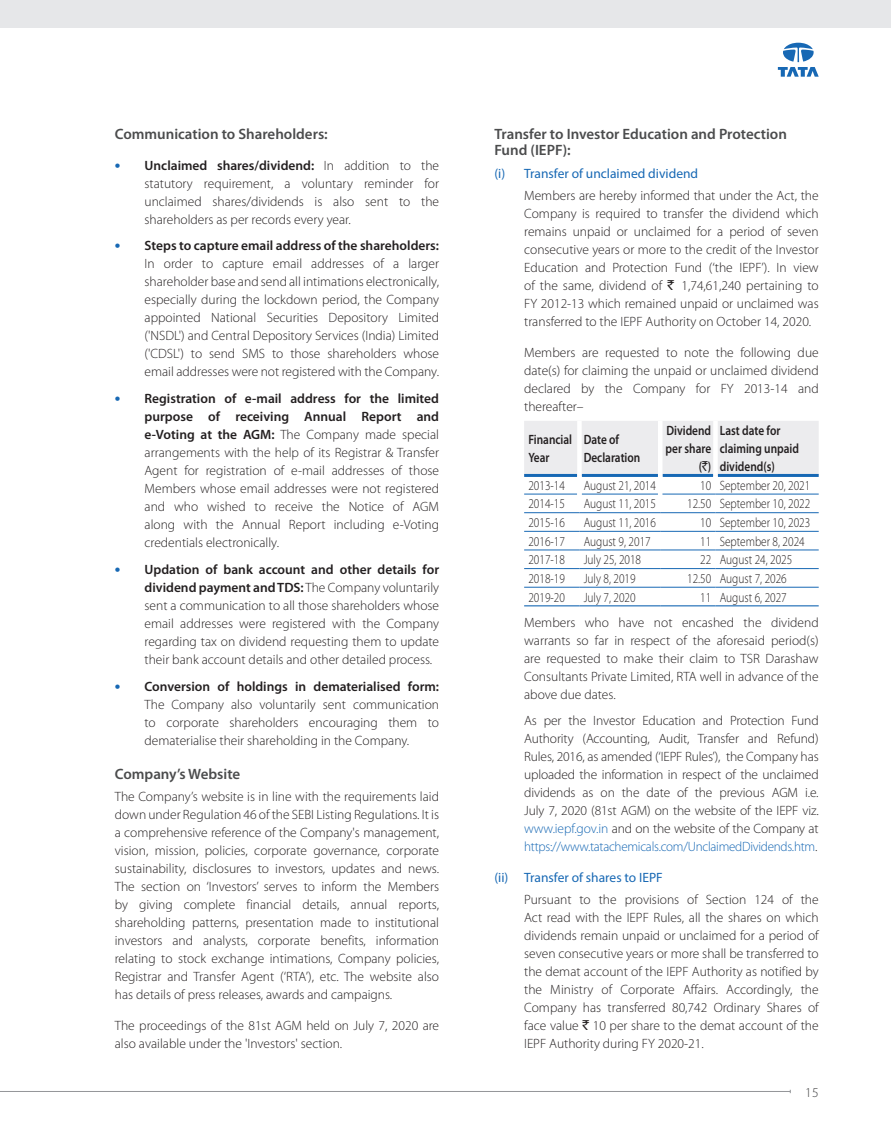
<style>
.page{position:relative;width:891px;height:1134px;background:#fff}
.page>*{position:absolute;margin:0;border:0;box-sizing:border-box;transform-origin:0 0}
.t1{font:600 15px/16.5px "Myriad Pro";color:#4b4c4d}
.t2{font:300 13.5px/18px "Myriad Pro";color:#231f20;text-align:justify}
.t3{font:300 13.5px/25.3px "Myriad Pro";color:#231f20;scale:.84 1}
.t4{font:600 13.5px/18px "Myriad Pro";color:#231f20;scale:.84 1}
.t5{font:13.5px "Myriad Pro";color:#1768b4}
.t6{font:300 13.5px "Myriad Pro";color:#3e3e3f}
.s1{font-weight:700;font-size:16.5px;color:#1768b4}
.s2{font-weight:600}
.s3{font-family:"Rupee Foradian";font-weight:400}
.s4{color:#1768b4}
</style>
<div class="page">
<hr style="left:0;top:1091px;width:790px;height:1px;background:#939598">
<div style="left:0;top:0;width:891px;height:28px;background:#e6e7e9"></div>
<svg style="left:778px;top:43px;width:41px;height:34px"></svg>
<div style="left:524px;top:421px;width:295px;height:53px;background:#ececee"></div>
<hr style="left:524px;top:474px;width:53px;height:3px;background:#1768b4">
<hr style="left:582px;top:474px;width:76px;height:3px;background:#1768b4">
<hr style="left:662px;top:474px;width:51px;height:3px;background:#1768b4">
<hr style="left:718px;top:474px;width:101px;height:3px;background:#1768b4">
<hr style="left:524px;top:494px;width:53px;height:1px;background:#1768b4">
<hr style="left:582px;top:494px;width:76px;height:1px;background:#1768b4">
<div style="left:577px;top:421px;width:5px;height:54px;background:#fff"></div>
<hr style="left:658px;top:421px;width:4px;height:54px;background:#fff">
<div style="left:713px;top:421px;width:5px;height:54px;background:#fff"></div>
<hr style="left:524px;top:605px;width:55px;height:1px;background:#1768b4">
<hr style="left:579px;top:605px;width:81px;height:1px;background:#1768b4">
<hr style="left:660px;top:605px;width:55px;height:1px;background:#1768b4">
<hr style="left:716px;top:605px;width:103px;height:1px;background:#1768b4">
<hr style="left:662px;top:494px;width:53px;height:1px;background:#1768b4">
<hr style="left:716px;top:494px;width:103px;height:1px;background:#1768b4">
<hr style="left:524px;top:512px;width:55px;height:1px;background:#1768b4">
<hr style="left:579px;top:512px;width:81px;height:1px;background:#1768b4">
<hr style="left:660px;top:512px;width:55px;height:1px;background:#1768b4">
<hr style="left:716px;top:512px;width:103px;height:1px;background:#1768b4">
<hr style="left:524px;top:531px;width:55px;height:1px;background:#1768b4">
<hr style="left:579px;top:531px;width:81px;height:1px;background:#1768b4">
<hr style="left:660px;top:531px;width:55px;height:1px;background:#1768b4">
<hr style="left:716px;top:531px;width:103px;height:1px;background:#1768b4">
<hr style="left:524px;top:550px;width:55px;height:1px;background:#1768b4">
<hr style="left:579px;top:550px;width:81px;height:1px;background:#1768b4">
<hr style="left:660px;top:550px;width:55px;height:1px;background:#1768b4">
<hr style="left:716px;top:550px;width:103px;height:1px;background:#1768b4">
<hr style="left:524px;top:568px;width:55px;height:1px;background:#1768b4">
<hr style="left:579px;top:568px;width:81px;height:1px;background:#1768b4">
<hr style="left:660px;top:568px;width:55px;height:1px;background:#1768b4">
<hr style="left:716px;top:568px;width:103px;height:1px;background:#1768b4">
<hr style="left:524px;top:587px;width:55px;height:1px;background:#1768b4">
<hr style="left:579px;top:587px;width:81px;height:1px;background:#1768b4">
<hr style="left:660px;top:587px;width:55px;height:1px;background:#1768b4">
<hr style="left:716px;top:587px;width:103px;height:1px;background:#1768b4">
<p class="t1" style="left:115px;top:125px;width:215px">Communication to Shareholders:</p>
<p class="t2" style="left:145px;top:156px;width:296px;text-indent:-30px"><span class="s1">•</span> <span class="s2">Unclaimed shares/dividend:</span> In addition to the statutory requirement, a voluntary reminder for unclaimed shares/dividends is also sent to the shareholders as per records every year.</p>
<p class="t2" style="left:145px;top:237px;width:296px;text-indent:-30px"><span class="s1">•</span> <span class="s2">Steps to capture email address of the shareholders:<br></span>In order to capture email addresses of a larger shareholder base and send all intimations electronically, especially during the lockdown period, the Company appointed National Securities Depository Limited ('NSDL') and Central Depository Services (India) Limited ('CDSL') to send SMS to those shareholders whose email addresses were not registered with the Company.</p>
<p class="t2" style="left:145px;top:390px;width:296px;text-indent:-30px"><span class="s1">•</span> <span class="s2">Registration of e-mail address for the limited purpose of receiving Annual Report and e-Voting at the AGM:</span> The Company made special arrangements with the help of its Registrar &amp; Transfer Agent for registration of e-mail addresses of those Members whose email addresses were not registered and who wished to receive the Notice of AGM along with the Annual Report including e-Voting credentials electronically.</p>
<p class="t2" style="left:145px;top:561px;width:296px;text-indent:-30px"><span class="s1">•</span> <span class="s2">Updation of bank account and other details for dividend payment and TDS:</span> The Company voluntarily sent a communication to all those shareholders whose email addresses were registered with the Company regarding tax on dividend requesting them to update their bank account details and other detailed process.</p>
<p class="t2" style="left:145px;top:678px;width:296px;text-indent:-30px"><span class="s1">•</span> <span class="s2">Conversion of holdings in dematerialised form:<br></span>The Company also voluntarily sent communication to corporate shareholders encouraging them to dematerialise their shareholding in the Company.</p>
<p class="t1" style="left:115px;top:765px;width:127px">Company’s Website</p>
<p class="t2" style="left:115px;top:787px;width:326px">The Company’s website is in line with the requirements laid down under Regulation 46 of the SEBI Listing Regulations. It is a comprehensive reference of the Company's management, vision, mission, policies, corporate governance, corporate sustainability, disclosures to investors, updates and news.<br>The section on ‘Investors’ serves to inform the Members by giving complete financial details, annual reports, shareholding patterns, presentation made to institutional investors and analysts, corporate benefits, information relating to stock exchange intimations, Company policies, Registrar and Transfer Agent (‘RTA’), etc. The website also has details of press releases, awards and campaigns.</p>
<p class="t2" style="left:115px;top:1016px;width:326px">The proceedings of the 81st AGM held on July 7, 2020 are also available under the 'Investors' section.</p>
<p class="t1" style="left:494px;top:125px;width:294px">Transfer to Investor Education and Protection<br>Fund (IEPF):</p>
<p class="t5" style="left:494px;top:165px;width:205px">(i) Transfer of unclaimed dividend</p>
<p class="t2" style="left:524px;top:186px;width:296px">Members are hereby informed that under the Act, the Company is required to transfer the dividend which remains unpaid or unclaimed for a period of seven consecutive years or more to the credit of the Investor Education and Protection Fund (‘the IEPF’). In view of the same, dividend of <span class="s3">`</span> 1,74,61,240 pertaining to FY 2012-13 which remained unpaid or unclaimed was transferred to the IEPF Authority on October 14, 2020.</p>
<p class="t2" style="left:524px;top:343px;width:296px">Members are requested to note the following due date(s) for claiming the unpaid or unclaimed dividend declared by the Company for FY 2013-14 and thereafter–</p>
<p class="t4" style="left:528px;top:430px;width:54px">Financial<br>Year</p>
<p class="t4" style="left:584px;top:430px;width:69px">Date of<br>Declaration</p>
<p class="t4" style="left:666px;top:421px;width:56px;text-align:right">Dividend per share (<span class="s3">`</span>)</p>
<p class="t4" style="left:720px;top:421px;width:96px">Last date for claiming unpaid dividend(s)</p>
<p class="t3" style="left:528px;top:473px;width:45px">2013-14</p>
<p class="t3" style="left:584px;top:473px;width:88px">August 21, 2014</p>
<p class="t3" style="left:700px;top:473px;width:133px">10 September 20, 2021</p>
<p class="t3" style="left:528px;top:491px;width:45px">2014-15</p>
<p class="t3" style="left:584px;top:491px;width:88px">August 11, 2015</p>
<p class="t3" style="left:687px;top:491px;width:148px">12.50 September 10, 2022</p>
<p class="t3" style="left:528px;top:510px;width:45px">2015-16</p>
<p class="t3" style="left:584px;top:510px;width:88px">August 11, 2016</p>
<p class="t3" style="left:700px;top:510px;width:133px">10 September 10, 2023</p>
<p class="t3" style="left:528px;top:528px;width:45px">2016-17</p>
<p class="t3" style="left:584px;top:528px;width:81px">August 9, 2017</p>
<p class="t3" style="left:700px;top:528px;width:126px">11 September 8, 2024</p>
<p class="t3" style="left:528px;top:547px;width:45px">2017-18</p>
<p class="t3" style="left:584px;top:547px;width:70px">July 25, 2018</p>
<p class="t3" style="left:700px;top:547px;width:111px">22 August 24, 2025</p>
<p class="t3" style="left:528px;top:566px;width:45px">2018-19</p>
<p class="t3" style="left:584px;top:566px;width:63px">July 8, 2019</p>
<p class="t3" style="left:687px;top:566px;width:120px">12.50 August 7, 2026</p>
<p class="t3" style="left:528px;top:584px;width:45px">2019-20</p>
<p class="t3" style="left:584px;top:584px;width:63px">July 7, 2020</p>
<p class="t3" style="left:524px;top:584px;width:352px;text-indent:176px">11 August 6, 2027<br>Members who have not encashed the dividend</p>
<p class="t2" style="left:524px;top:631px;width:296px">warrants so far in respect of the aforesaid period(s) are requested to make their claim to TSR Darashaw Consultants Private Limited, RTA well in advance of the above due dates.</p>
<p class="t2" style="left:524px;top:712px;width:296px">As per the Investor Education and Protection Fund Authority (Accounting, Audit, Transfer and Refund)<br>Rules, 2016, as amended (‘IEPF Rules’), the Company has uploaded the information in respect of the unclaimed dividends as on the date of the previous AGM i.e.<br>July 7, 2020 (81st AGM) on the website of the IEPF viz. <span class="s4">www.iepf.gov.in</span> and on the website of the Company at <span class="s4">https://www.tatachemicals.com/UnclaimedDividends.htm</span>.</p>
<p class="t5" style="left:494px;top:869px;width:170px">(ii) Transfer of shares to IEPF</p>
<p class="t2" style="left:524px;top:891px;width:296px">Pursuant to the provisions of Section 124 of the Act read with the IEPF Rules, all the shares on which dividends remain unpaid or unclaimed for a period of seven consecutive years or more shall be transferred to the demat account of the IEPF Authority as notified by the Ministry of Corporate Affairs. Accordingly, the Company has transferred 80,742 Ordinary Shares of face value <span class="s3">`</span> 10 per share to the demat account of the IEPF Authority during FY 2020-21.</p>
<p class="t6" style="left:805px;top:1084px;width:15px">15</p>
</div>
